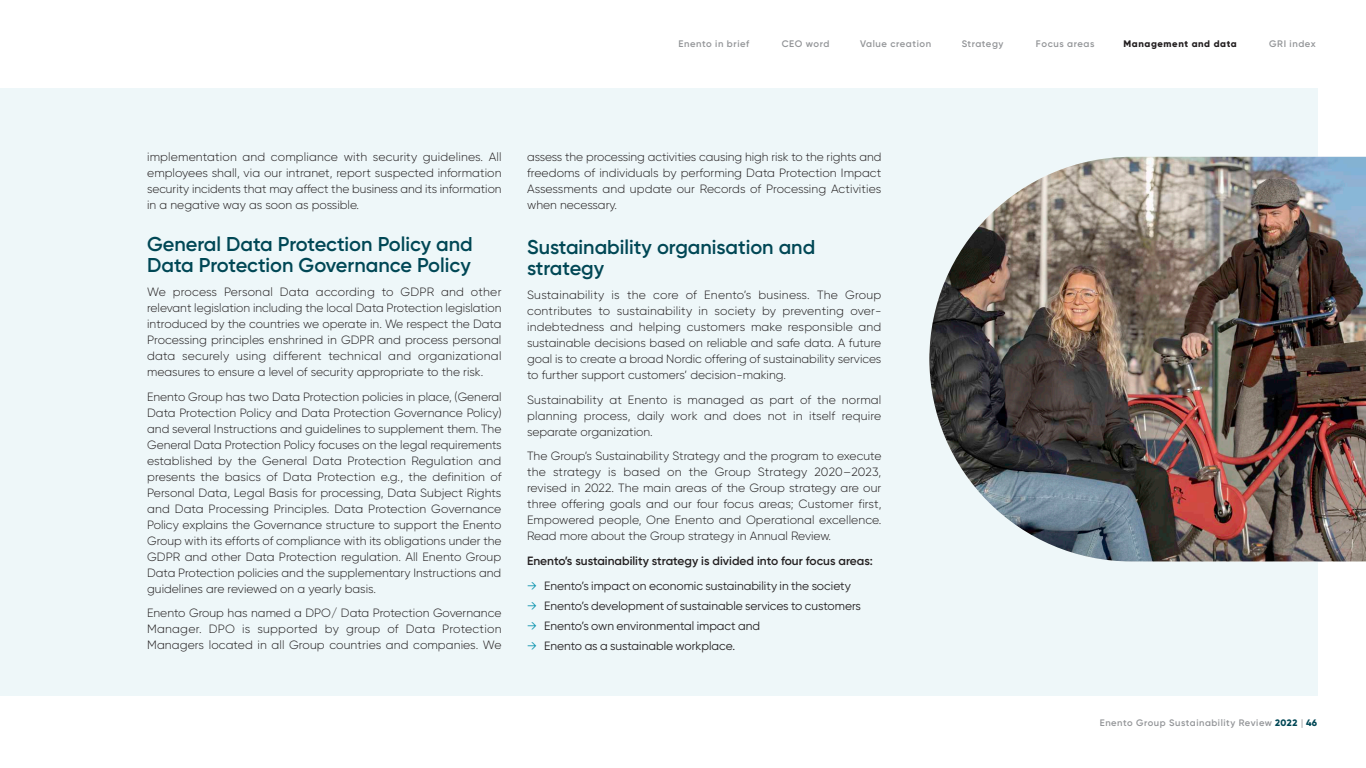
<style>
.page{position:relative;width:1366px;height:768px;background:#fff}
.page>*{position:absolute;margin:0;border:0;box-sizing:border-box;transform-origin:0 0}
.Leipäteksti_12pt{font:600 20px/21px "Gilroy";color:#004755}
.Leipäteksti_12pt-2{font:300 12px/16px "Gilroy";color:#231f20;text-align:justify}
.t1{font:12px "Gilroy";color:#231f20}
.Leipäteksti_12pt-3{font:600 12px "Gilroy";color:#231f20}
.t2{font:600 9.5px "Gilroy";letter-spacing:.06em;color:#939598}
.t3{font:800 9.5px "Gilroy";letter-spacing:.06em;color:#231f20}
.t4{font:600 9.4px "Gilroy";letter-spacing:.06em;color:#939598}
.s1{color:#008eaa}
.s2{font-weight:800;color:#004755}
.s3{font-weight:300;color:#636366}
</style>
<div class="page">
<div style="left:0;top:88px;width:1318px;height:608px;background:#eef7f9"></div>
<img style="left:929px;top:157px;width:437px;height:404px">
<p class="t2" style="left:678px;top:38px;width:72px">Enento in brief</p>
<p class="t2" style="left:782px;top:38px;width:49px">CEO word</p>
<p class="t2" style="left:860px;top:38px;width:72px">Value creation</p>
<p class="t2" style="left:962px;top:38px;width:43px">Strategy</p>
<p class="t2" style="left:1036px;top:38px;width:60px">Focus areas</p>
<p class="t3" style="left:1124px;top:38px;width:115px">Management and data</p>
<p class="t2" style="left:1269px;top:38px;width:48px">GRI index</p>
<p class="Leipäteksti_12pt-2" style="left:147px;top:149px;width:356px">implementation and compliance with security guidelines. All employees shall, via our intranet, report suspected information security incidents that may affect the business and its information in a negative way as soon as possible.</p>
<p class="Leipäteksti_12pt" style="left:147px;top:233px;width:327px">General Data Protection Policy and<br>Data Protection Governance Policy</p>
<p class="Leipäteksti_12pt-2" style="left:147px;top:284px;width:356px">We process Personal Data according to GDPR and other relevant legislation including the local Data Protection legislation introduced by the countries we operate in. We respect the Data Processing principles enshrined in GDPR and process personal data securely using different technical and organizational measures to ensure a level of security appropriate to the risk.</p>
<p class="Leipäteksti_12pt-2" style="left:147px;top:389px;width:356px">Enento Group has two Data Protection policies in place, (General Data Protection Policy and Data Protection Governance Policy) and several Instructions and guidelines to supplement them. The General Data Protection Policy focuses on the legal requirements established by the General Data Protection Regulation and presents the basics of Data Protection e.g., the definition of Personal Data, Legal Basis for processing, Data Subject Rights and Data Processing Principles. Data Protection Governance Policy explains the Governance structure to support the Enento Group with its efforts of compliance with its obligations under the GDPR and other Data Protection regulation. All Enento Group Data Protection policies and the supplementary Instructions and guidelines are reviewed on a yearly basis.</p>
<p class="Leipäteksti_12pt-2" style="left:147px;top:605px;width:356px">Enento Group has named a DPO/ Data Protection Governance Manager. DPO is supported by group of Data Protection Managers located in all Group countries and companies. We</p>
<p class="Leipäteksti_12pt-2" style="left:527px;top:149px;width:356px">assess the processing activities causing high risk to the rights and freedoms of individuals by performing Data Protection Impact Assessments and update our Records of Processing Activities when necessary.</p>
<p class="Leipäteksti_12pt" style="left:527px;top:236px;width:290px">Sustainability organisation and strategy</p>
<p class="Leipäteksti_12pt-2" style="left:527px;top:287px;width:356px">Sustainability is the core of Enento’s business. The Group contributes to sustainability in society by preventing over&shy;indebtedness and helping customers make responsible and sustainable decisions based on reliable and safe data. A future goal is to create a broad Nordic offering of sustainability services to further support customers’ decision-making.</p>
<p class="Leipäteksti_12pt-2" style="left:527px;top:392px;width:356px">Sustainability at Enento is managed as part of the normal planning process, daily work and does not in itself require separate organization.</p>
<p class="Leipäteksti_12pt-2" style="left:527px;top:448px;width:356px">The Group’s Sustainability Strategy and the program to execute the strategy is based on the Group Strategy 2020–2023, revised in 2022. The main areas of the Group strategy are our three offering goals and our four focus areas; Customer first, Empowered people, One Enento and Operational excellence.<br>Read more about the Group strategy in Annual Review.</p>
<p class="Leipäteksti_12pt-3" style="left:527px;top:553px;width:347px">Enento’s sustainability strategy is divided into four focus areas:</p>
<p class="t1" style="left:527px;top:579px;width:325px"><span class="s1">→</span> Enento’s impact on economic sustainability in the society</p>
<p class="t1" style="left:527px;top:599px;width:335px"><span class="s1">→</span> Enento’s development of sustainable services to customers</p>
<p class="t1" style="left:527px;top:619px;width:235px"><span class="s1">→</span> Enento’s own environmental impact and</p>
<p class="t1" style="left:527px;top:639px;width:210px"><span class="s1">→</span> Enento as a sustainable workplace.</p>
<p class="t4" style="left:1100px;top:716px;width:219px">Enento Group Sustainability Review <span class="s2">2022</span> <span class="s3">|</span> <span class="s2">46</span></p>
</div>
